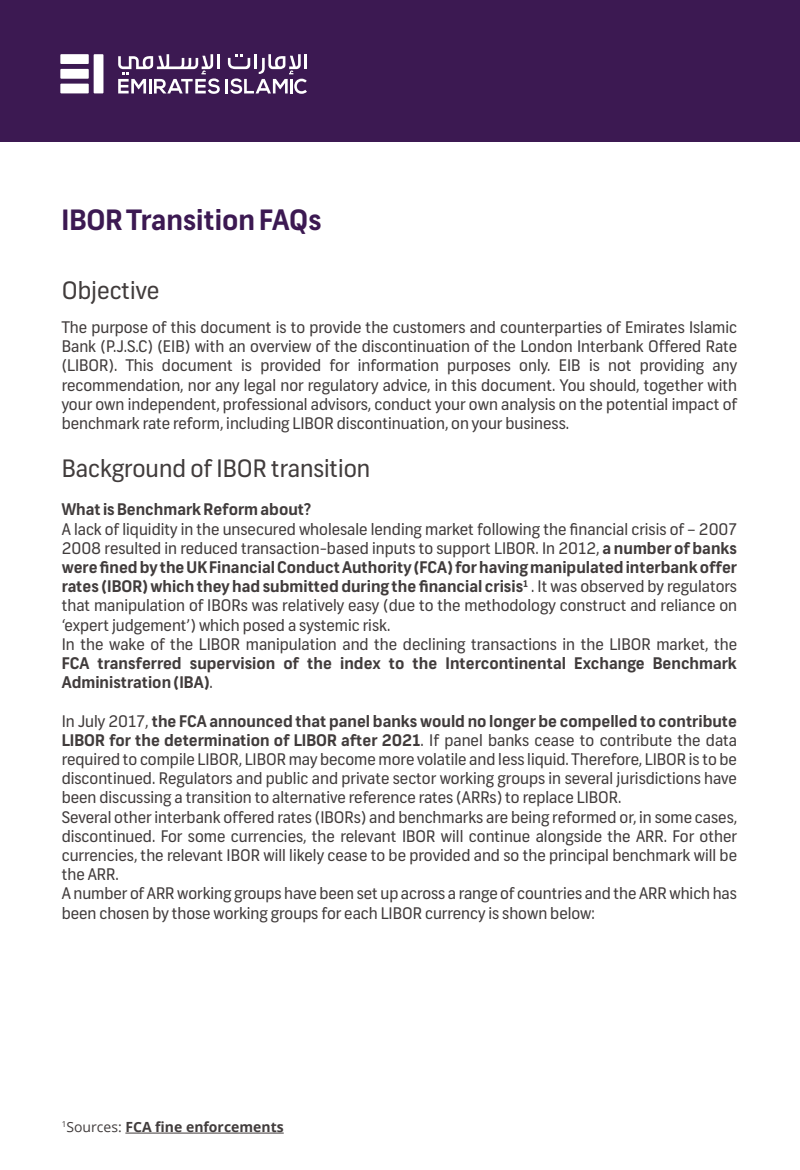
<style>
.page{position:relative;width:800px;height:1170px;background:#fff}
.page>*{position:absolute;margin:0;border:0;box-sizing:border-box;transform-origin:0 0}
.t1{font:700 28px "Frank";color:#3c1952}
.t2{font:24px "Frank";color:#413c3c}
.t3{font:16px/19.2px "Frank";color:#413c3c}
.t4{font:700 16px/19.2px "Frank";color:#413c3c}
.t5{font:700 14px "Open Sans";color:#413c3c}
.s1{font-weight:700}
.s2{font-weight:400}
</style>
<div class="page">
<div style="left:0;top:0;width:800px;height:142px;background:#3c1952"></div>
<div style="left:60px;top:54px;width:29px;height:10px;background:#fff"></div>
<div style="left:94px;top:54px;width:9px;height:39px;background:#fff"></div>
<div style="left:60px;top:69px;width:29px;height:10px;background:#fff"></div>
<div style="left:60px;top:84px;width:29px;height:9px;background:#fff"></div>
<svg style="left:118px;top:54px;width:102px;height:40px"></svg>
<svg style="left:226px;top:54px;width:81px;height:40px"></svg>
<hr style="left:125px;top:1133px;width:159px;height:1px;background:#413c3c">
<h1 class="t1" style="left:62px;top:203px;width:261px">IBOR Transition FAQs</h1>
<h2 class="t2" style="left:62px;top:276px;width:99px">Objective</h2>
<p class="t3" style="left:62px;top:318px;width:677px;text-align:justify">The purpose of this document is to provide the customers and counterparties of Emirates Islamic Bank (P.J.S.C) (EIB) with an overview of the discontinuation of the London Interbank Offered Rate (LIBOR). This document is provided for information purposes only. EIB is not providing any recommendation, nor any legal nor regulatory advice, in this document. You should, together with your own independent, professional advisors, conduct your own analysis on the potential impact of benchmark rate reform, including LIBOR discontinuation, on your business.</p>
<h2 class="t2" style="left:62px;top:454px;width:310px">Background of IBOR transition</h2>
<p class="t4" style="left:62px;top:501px;width:251px">What is Benchmark Reform about?</p>
<p class="t3" style="left:62px;top:520px;width:677px">A lack of liquidity in the unsecured wholesale lending market following the financial crisis of – 2007<br>2008 resulted in reduced transaction-based inputs to support LIBOR. In 2012, <span class="s1">a number of banks were fined by the UK Financial Conduct Authority (FCA) for having manipulated interbank offer rates (IBOR) which they had submitted during the financial crisis</span><sup>1</sup> . It was observed by regulators that manipulation of IBORs was relatively easy (due to the methodology construct and reliance on ‘expert judgement’) which posed a systemic risk.<br>In the wake of the LIBOR manipulation and the declining transactions in the LIBOR market, the</p>
<p class="t4" style="left:62px;top:654px;width:677px">FCA transferred supervision of the index to the Intercontinental Exchange Benchmark<br>Administration (IBA)<span class="s2">.</span></p>
<p class="t3" style="left:62px;top:712px;width:677px">In July 2017, <span class="s1">the FCA announced that panel banks would no longer be compelled to contribute LIBOR for the determination of LIBOR after 2021</span>. If panel banks cease to contribute the data required to compile LIBOR, LIBOR may become more volatile and less liquid. Therefore, LIBOR is to be discontinued. Regulators and public and private sector working groups in several jurisdictions have been discussing a transition to alternative reference rates (ARRs) to replace LIBOR.<br>Several other interbank offered rates (IBORs) and benchmarks are being reformed or, in some cases, discontinued. For some currencies, the relevant IBOR will continue alongside the ARR. For other currencies, the relevant IBOR will likely cease to be provided and so the principal benchmark will be the ARR.<br>A number of ARR working groups have been set up across a range of countries and the ARR which has been chosen by those working groups for each LIBOR currency is shown below:</p>
<p class="t5" style="left:62px;top:1117px;width:224px"><sup>1</sup><span class="s2">Sources:</span> FCA fine enforcements</p>
</div>
